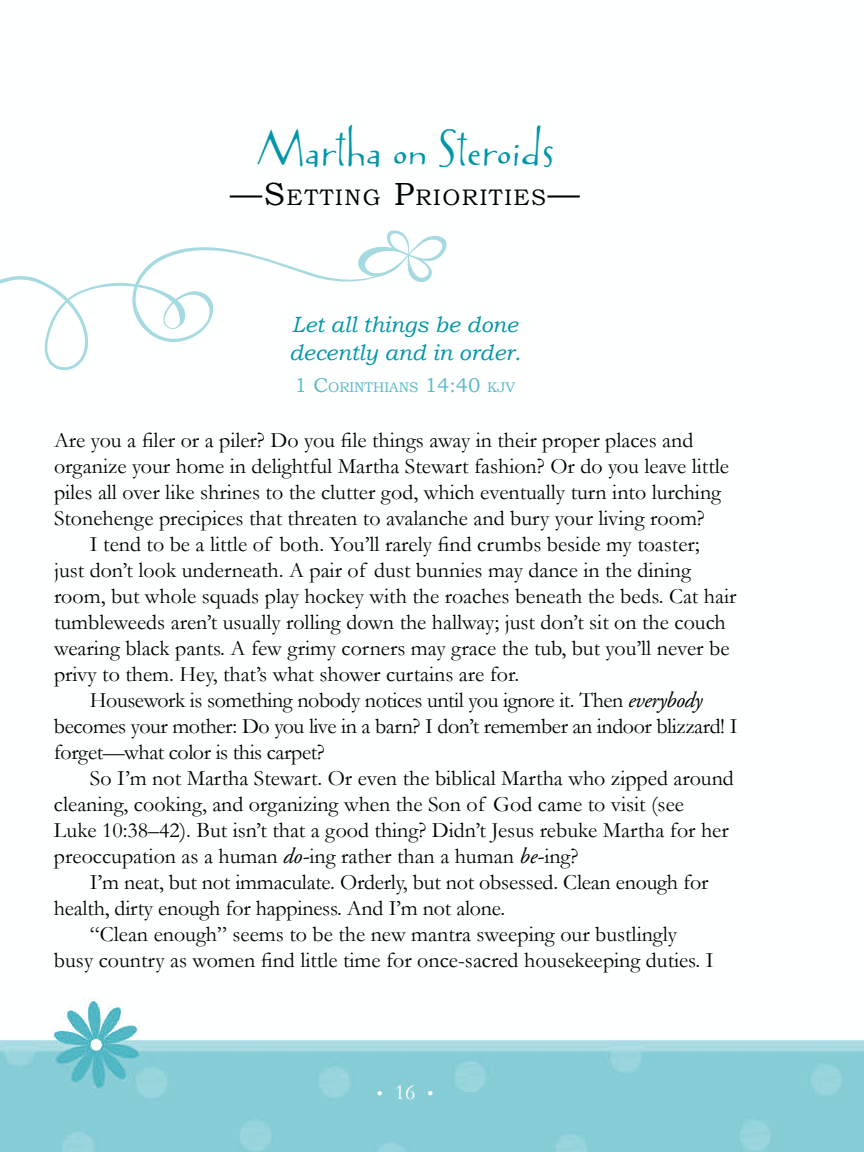
<style>
.page{position:relative;width:864px;height:1152px;background:#fff}
.page>*{position:absolute;margin:0;border:0;box-sizing:border-box;transform-origin:0 0}
.t1{font:46px "Avril";color:#0096a9}
.t2{font:22.4px "Bookman Old Style";letter-spacing:.07em;color:#000}
.t3{font:22px/26px "Garamond";color:#000}
.t4{font:22px "Garamond";letter-spacing:-.02em;color:#000}
.t5{font:italic 22px/28px "Bookman Old Style";color:#0096a9}
.t6{font:22px "Garamond";color:#fff}
.t7{font:14px "Bookman Old Style";color:#59bac7}
.s1{font-size:32px}
.s2{font-size:20px}
.s3{font-family:"Adobe Garamond";font-style:italic}
</style>
<div class="page">
<img style="left:0;top:996px;width:864px;height:156px">
<svg style="left:0;top:230px;width:447px;height:140px"></svg>
<svg style="left:377px;top:1091px;width:5px;height:4px"></svg>
<svg style="left:428px;top:1091px;width:5px;height:4px"></svg>
<h1 class="t1" style="left:255px;top:116px;width:301px">Martha on Steroids</h1>
<p class="t2" style="left:230px;top:185px;width:351px"><span class="s1">—S</span>ETTING <span class="s1">P</span>RIORITIES<span class="s1">—</span></p>
<p class="t5" style="left:289px;top:311px;width:233px">Let all things be done decently and in order.</p>
<p class="t7" style="left:295px;top:379px;width:222px"><span class="s2">1</span> <span class="s2">C</span>ORINTHIANS <span class="s2">14:40</span> KJV</p>
<p class="t3" style="left:54px;top:427px;width:677px">Are you a filer or a piler? Do you file things away in their proper places and organize your home in delightful Martha Stewart fashion? Or do you leave little piles all over like shrines to the clutter god, which eventually turn into lurching Stonehenge precipices that threaten to avalanche and bury your living room?</p>
<p class="t3" style="left:90px;top:531px;width:611px">I tend to be a little of both. You’ll rarely find crumbs beside my toaster;</p>
<p class="t3" style="left:54px;top:557px;width:638px">just don’t look underneath. A pair of dust bunnies may dance in the dining</p>
<p class="t3" style="left:54px;top:583px;width:684px">room, but whole squads play hockey with the roaches beneath the beds. Cat hair</p>
<p class="t3" style="left:54px;top:609px;width:673px">tumbleweeds aren’t usually rolling down the hallway; just don’t sit on the couch</p>
<p class="t3" style="left:54px;top:635px;width:677px">wearing black pants. A few grimy corners may grace the tub, but you’ll never be</p>
<p class="t3" style="left:54px;top:661px;width:467px">privy to them. Hey, that’s what shower curtains are for.</p>
<p class="t4" style="left:90px;top:687px;width:614px">Housework is something nobody notices until you ignore it. Then <span class="s3">everybody</span></p>
<p class="t4" style="left:54px;top:713px;width:685px">becomes your mother: Do you live in a barn? I don’t remember an indoor blizzard! I</p>
<p class="t4" style="left:54px;top:739px;width:272px">forget—what color is this carpet?</p>
<p class="t3" style="left:90px;top:765px;width:645px">So I’m not Martha Stewart. Or even the biblical Martha who zipped around</p>
<p class="t3" style="left:54px;top:791px;width:632px">cleaning, cooking, and organizing when the Son of God came to visit (see</p>
<p class="t3" style="left:54px;top:817px;width:676px">Luke 10:38–42). But isn’t that a good thing? Didn’t Jesus rebuke Martha for her</p>
<p class="t3" style="left:54px;top:843px;width:526px">preoccupation as a human <span class="s3">do-</span>ing rather than a human <span class="s3">be-</span>ing?</p>
<p class="t3" style="left:90px;top:869px;width:620px">I’m neat, but not immaculate. Orderly, but not obsessed. Clean enough for</p>
<p class="t3" style="left:54px;top:895px;width:453px">health, dirty enough for happiness. And I’m not alone.</p>
<p class="t3" style="left:90px;top:921px;width:589px">“Clean enough” seems to be the new mantra sweeping our bustlingly</p>
<p class="t3" style="left:54px;top:947px;width:661px">busy country as women find little time for once-sacred housekeeping duties. I</p>
<p class="t6" style="left:395px;top:1079px;width:22px">16</p>
</div>
